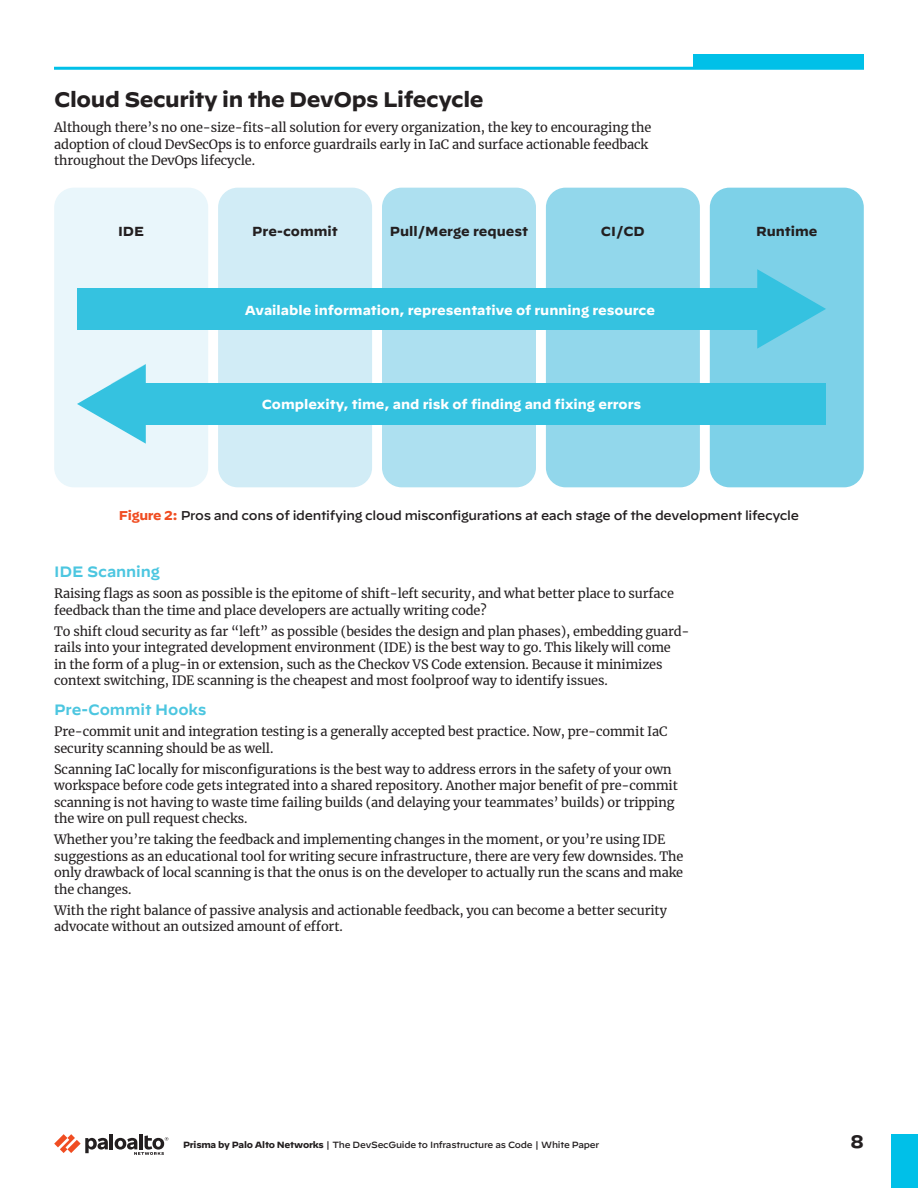
<style>
.page{position:relative;width:918px;height:1188px;background:#fff}
.page>*{position:absolute;margin:0;border:0;box-sizing:border-box;transform-origin:0 0}
.t1{font:700 21px "Decimal";letter-spacing:-.02em;color:#231f20}
.t2{font:700 18px "Decimal";color:#231f20}
.t3{font:600 15px "Decimal";letter-spacing:-.01em;color:#4cc6e0}
.t4{font:700 13.05px "Decimal";color:#fff}
.t5{font:700 13.05px "Decimal";color:#231f20}
.body-text{font:12.75px/16.5px "Merriweather";letter-spacing:-.01em;color:#231f20}
.figure-title{font:500 12.75px "Decimal";letter-spacing:-.025em;color:#231f20}
.t6{font:500 9px "Decimal";letter-spacing:-.025em;color:#231f20}
.s1{font-weight:700;color:#f04d22}
.s2{font-weight:700}
</style>
<div class="page">
<hr style="left:110px;top:1134px;width:3px;height:15px;background:#231f20">
<svg style="left:54px;top:1134px;width:54px;height:19px"></svg>
<hr style="left:139px;top:1134px;width:4px;height:15px;background:#231f20">
<svg style="left:115px;top:1135px;width:53px;height:20px"></svg>
<div style="left:891px;top:1134px;width:27px;height:54px;background:#00c0e8"></div>
<div style="left:693px;top:54px;width:171px;height:14px;background:#00c0e8"></div>
<hr style="left:54px;top:67px;width:810px;height:3px;background:#00c0e8">
<div style="left:54px;top:188px;width:154px;height:299px;background:#e9f6fb;border-radius:20px"></div>
<div style="left:218px;top:188px;width:154px;height:299px;background:#d1ecf6;border-radius:20px"></div>
<div style="left:382px;top:188px;width:154px;height:299px;background:#ade0f0;border-radius:20px"></div>
<div style="left:546px;top:188px;width:154px;height:299px;background:#92d7eb;border-radius:20px"></div>
<div style="left:710px;top:188px;width:154px;height:299px;background:#7dd1e8;border-radius:20px"></div>
<div style="left:77px;top:288px;width:680px;height:42px;background:#35c2e0"></div>
<svg style="left:757px;top:269px;width:69px;height:80px"></svg>
<div style="left:146px;top:383px;width:680px;height:42px;background:#35c2e0"></div>
<svg style="left:77px;top:364px;width:69px;height:80px"></svg>
<p class="t1" style="left:54px;top:87px;width:431px">Cloud Security in the DevOps Lifecycle</p>
<p class="body-text" style="left:54px;top:119px;width:599px">Although there’s no one-size-fits-all solution for every organization, the key to encouraging the adoption of cloud DevSecOps is to enforce guardrails early in IaC and surface actionable feedback throughout the DevOps lifecycle.</p>
<p class="t5" style="left:118px;top:223px;width:28px">IDE</p>
<p class="t5" style="left:252px;top:223px;width:87px">Pre-commit</p>
<p class="t5" style="left:390px;top:223px;width:140px">Pull/Merge request</p>
<p class="t5" style="left:601px;top:223px;width:45px">CI/CD</p>
<p class="t5" style="left:756px;top:223px;width:63px">Runtime</p>
<p class="t4" style="left:245px;top:303px;width:412px">Available information, representative of running resource</p>
<p class="t4" style="left:262px;top:397px;width:381px">Complexity, time, and risk of finding and fixing errors</p>
<p class="figure-title" style="left:119px;top:504px;width:682px"><span class="s1">Figure 2:</span> Pros and cons of identifying cloud misconfigurations at each stage of the development lifecycle</p>
<p class="t3" style="left:54px;top:558px;width:107px">IDE Scanning</p>
<p class="body-text" style="left:54px;top:585px;width:621px">Raising flags as soon as possible is the epitome of shift-left security, and what better place to surface feedback than the time and place developers are actually writing code?</p>
<p class="body-text" style="left:54px;top:622px;width:637px">To shift cloud security as far “left” as possible (besides the design and plan phases), embedding guard&shy;rails into your integrated development environment (IDE) is the best way to go. This likely will come<br>in the form of a plug-in or extension, such as the Checkov VS Code extension. Because it minimizes context switching, IDE scanning is the cheapest and most foolproof way to identify issues.</p>
<p class="t3" style="left:54px;top:696px;width:154px">Pre-Commit Hooks</p>
<p class="body-text" style="left:54px;top:723px;width:615px">Pre-commit unit and integration testing is a generally accepted best practice. Now, pre-commit IaC security scanning should be as well.</p>
<p class="body-text" style="left:54px;top:760px;width:625px">Scanning IaC locally for misconfigurations is the best way to address errors in the safety of your own workspace before code gets integrated into a shared repository. Another major benefit of pre-commit scanning is not having to waste time failing builds (and delaying your teammates’ builds) or tripping the wire on pull request checks.</p>
<p class="body-text" style="left:54px;top:831px;width:631px">Whether you’re taking the feedback and implementing changes in the moment, or you’re using IDE suggestions as an educational tool for writing secure infrastructure, there are very few downsides. The only drawback of local scanning is that the onus is on the developer to actually run the scans and make the changes.</p>
<p class="body-text" style="left:54px;top:901px;width:614px">With the right balance of passive analysis and actionable feedback, you can become a better security advocate without an outsized amount of effort.</p>
<p class="t6" style="left:183px;top:1137px;width:418px"><span class="s2">Prisma by Palo Alto Networks</span> | The DevSecGuide to Infrastructure as Code | White Paper</p>
<h2 class="t2" style="left:851px;top:1132px;width:15px">8</h2>
</div>
